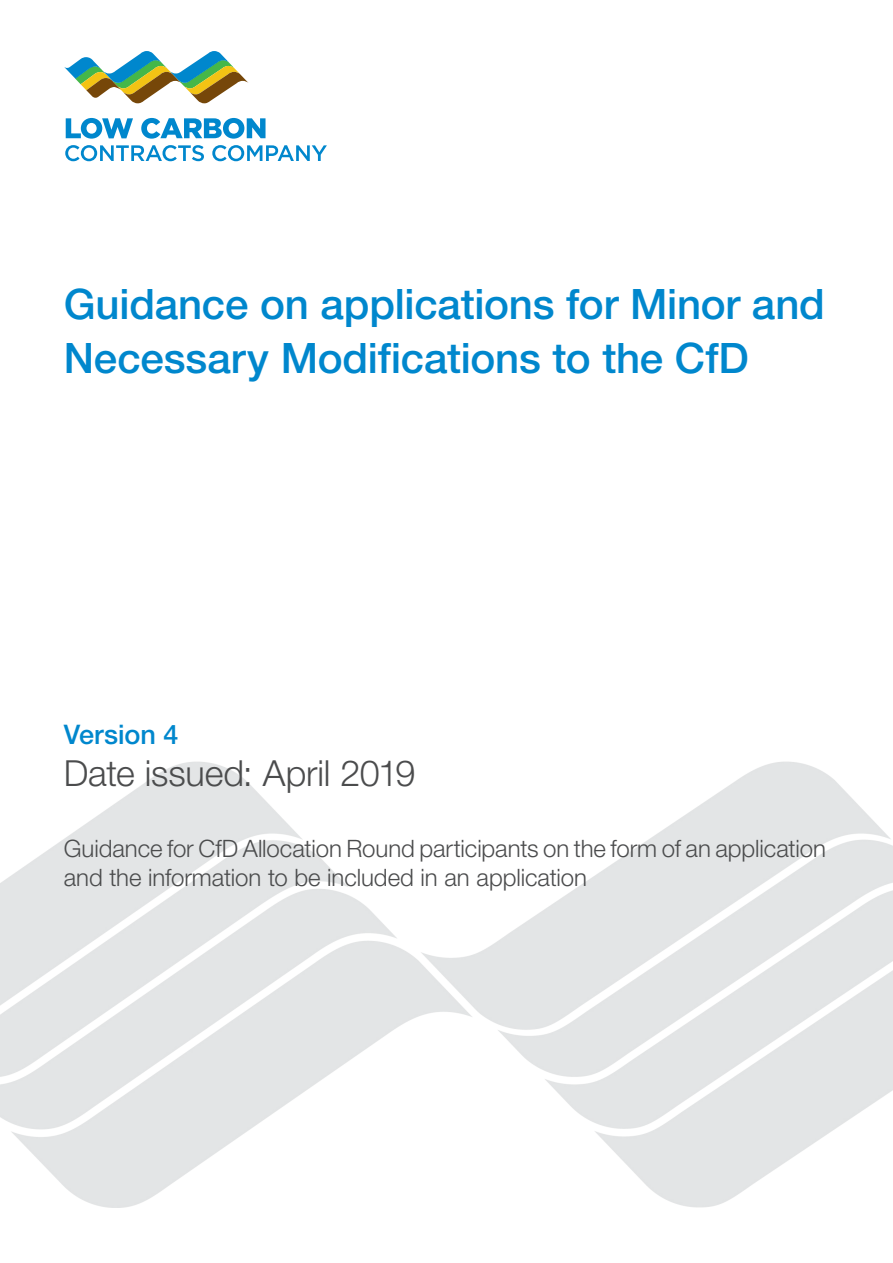
<style>
.page{position:relative;width:893px;height:1263px;background:#fff}
.page>*{position:absolute;margin:0;border:0;box-sizing:border-box;transform-origin:0 0}
.t1{font:500 42px/54px "Helvetica Neue LT Std";letter-spacing:-.005em;color:#0087cd}
.t2{font:300 36px "Helvetica Neue LT Std";letter-spacing:-.005em;color:#4b4c4d}
.t3{font:500 27px "Helvetica Neue LT Std";color:#0087cd}
.t4{font:300 24px/28.8px "Helvetica Neue LT Std";letter-spacing:-.005em;color:#4b4c4d}
</style>
<div class="page">
<svg style="left:64px;top:51px;width:185px;height:52px"></svg>
<svg style="left:65px;top:145px;width:262px;height:16px"></svg>
<svg style="left:66px;top:118px;width:199px;height:21px"></svg>
<img style="left:0;top:761px;width:893px;height:447px">
<h1 class="t1" style="left:64px;top:277px;width:763px">Guidance on applications for Minor and<br>Necessary Modifications to the CfD</h1>
<p class="t3" style="left:64px;top:719px;width:116px">Version 4</p>
<h2 class="t2" style="left:64px;top:751px;width:353px">Date issued: April 2019</h2>
<p class="t4" style="left:64px;top:834px;width:764px">Guidance for CfD Allocation Round participants on the form of an application and the information to be included in an application</p>
</div>
